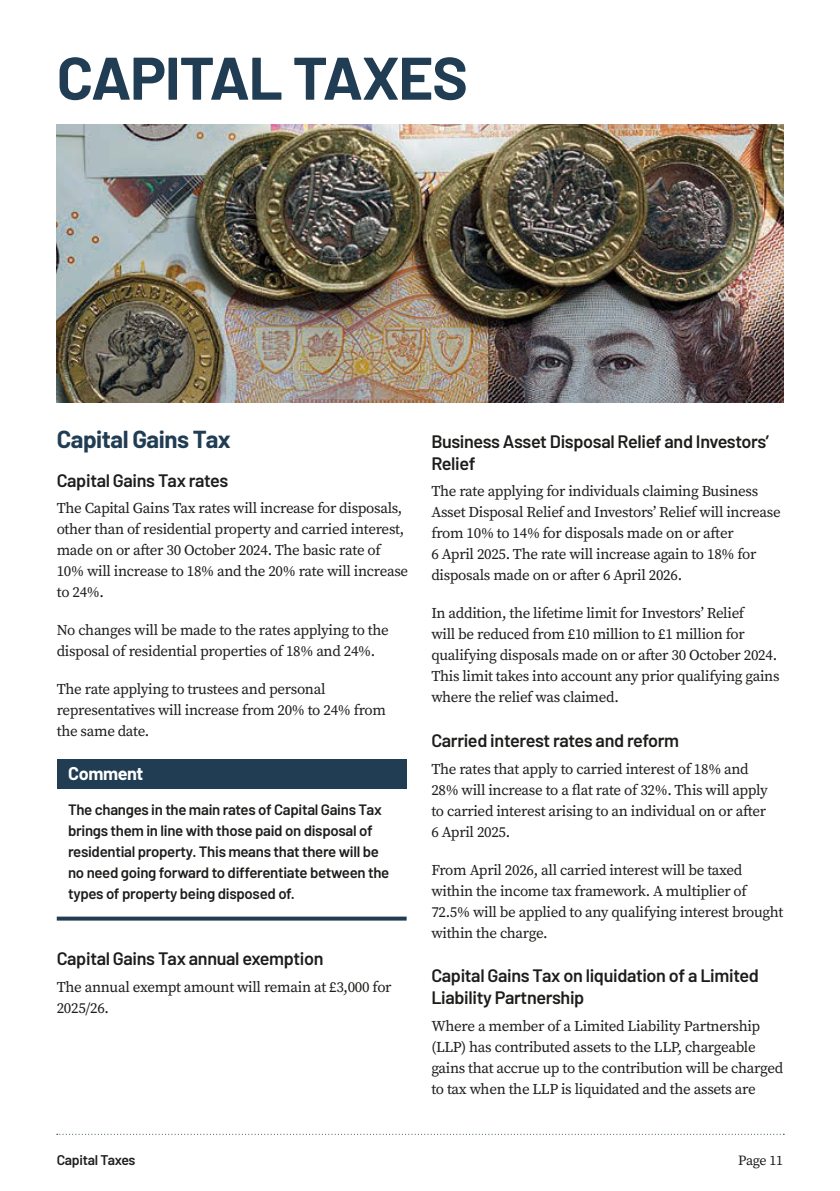
<style>
.page{position:relative;width:840px;height:1191px;background:#fff}
.page>*{position:absolute;margin:0;border:0;box-sizing:border-box;transform-origin:0 0}
.t1{font:700 60px "Barlow";letter-spacing:-.02em;color:#213d53}
.t2{font:700 24px "Barlow";letter-spacing:-.02em;color:#213d53}
.t3{font:600 18px/22px "Barlow";letter-spacing:-.02em;color:#1d1d1b}
.t4{font:700 18px "Barlow";letter-spacing:-.02em;color:#fff}
.t5{font:15px/21px "Source Serif Pro";letter-spacing:-.02em;color:#1d1d1b}
.t6{font:600 15px/21px "Barlow";letter-spacing:-.02em;color:#1d1d1b}
.t7{font:600 14px "Barlow";letter-spacing:-.02em;color:#1d1d1b}
.t8{font:14px "Source Serif Pro";letter-spacing:-.025em;color:#1d1d1b}
</style>
<div class="page">
<svg style="left:57px;top:1133px;width:724px;height:1px"></svg>
<img style="left:57px;top:125px;width:725px;height:278px">
<div style="left:57px;top:759px;width:349px;height:29px;background:#213d53"></div>
<svg style="left:57px;top:916px;width:349px;height:4px"></svg>
<h1 class="t1" style="left:57px;top:34px;width:412px">CAPITAL TAXES</h1>
<h2 class="t2" style="left:57px;top:421px;width:175px">Capital Gains Tax</h2>
<p class="t3" style="left:57px;top:467px;width:173px">Capital Gains Tax rates</p>
<p class="t5" style="left:57px;top:498px;width:353px">The Capital Gains Tax rates will increase for disposals, other than of residential property and carried interest, made on or after 30 October 2024. The basic rate of 10% will increase to 18% and the 20% rate will increase to 24%.</p>
<p class="t5" style="left:57px;top:620px;width:333px">No changes will be made to the rates applying to the disposal of residential properties of 18% and 24%.</p>
<p class="t5" style="left:57px;top:679px;width:330px">The rate applying to trustees and personal representatives will increase from 20% to 24% from the same date.</p>
<p class="t4" style="left:68px;top:760px;width:77px">Comment</p>
<p class="t6" style="left:68px;top:797px;width:322px">The changes in the main rates of Capital Gains Tax brings them in line with those paid on disposal of residential property. This means that there will be no need going forward to differentiate between the types of property being disposed of.</p>
<p class="t3" style="left:57px;top:946px;width:268px">Capital Gains Tax annual exemption</p>
<p class="t5" style="left:57px;top:976px;width:336px">The annual exempt amount will remain at £3,000 for<br>2025/26.</p>
<p class="t3" style="left:431px;top:428px;width:339px">Business Asset Disposal Relief and Investors’<br>Relief</p>
<p class="t5" style="left:431px;top:481px;width:351px">The rate applying for individuals claiming Business Asset Disposal Relief and Investors’ Relief will increase from 10% to 14% for disposals made on or after<br>6 April 2025. The rate will increase again to 18% for disposals made on or after 6 April 2026.</p>
<p class="t5" style="left:431px;top:603px;width:349px">In addition, the lifetime limit for Investors’ Relief<br>will be reduced from £10 million to £1 million for qualifying disposals made on or after 30 October 2024.<br>This limit takes into account any prior qualifying gains where the relief was claimed.</p>
<p class="t3" style="left:431px;top:728px;width:249px">Carried interest rates and reform</p>
<p class="t5" style="left:431px;top:758px;width:338px">The rates that apply to carried interest of 18% and 28% will increase to a flat rate of 32%. This will apply to carried interest arising to an individual on or after 6 April 2025.</p>
<p class="t5" style="left:431px;top:859px;width:353px">From April 2026, all carried interest will be taxed within the income tax framework. A multiplier of 72.5% will be applied to any qualifying interest brought within the charge.</p>
<p class="t3" style="left:431px;top:963px;width:329px">Capital Gains Tax on liquidation of a Limited<br>Liability Partnership</p>
<p class="t5" style="left:431px;top:1015px;width:353px">Where a member of a Limited Liability Partnership (LLP) has contributed assets to the LLP, chargeable gains that accrue up to the contribution will be charged to tax when the LLP is liquidated and the assets are</p>
<p class="t7" style="left:57px;top:1149px;width:80px">Capital Taxes</p>
<p class="t8" style="left:737px;top:1150px;width:47px">Page 11</p>
</div>
